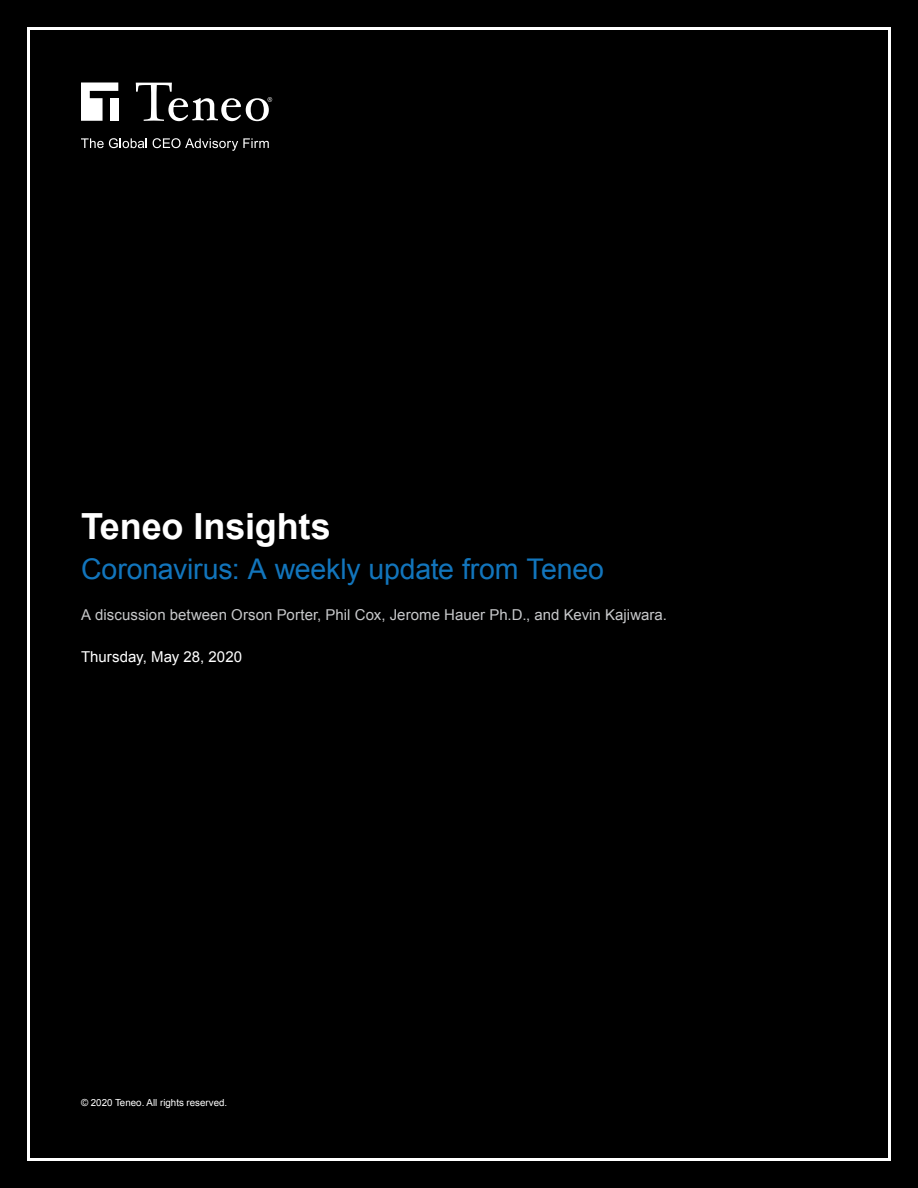
<style>
.page{position:relative;width:918px;height:1188px;background:#000}
.page>*{position:absolute;margin:0;border:0;box-sizing:border-box;transform-origin:0 0}
.t1{font:700 36px "Arial";letter-spacing:-.005em;color:#fff}
.t2{font:28.5px "Arial";letter-spacing:-.01em;color:#1275bc}
.t3{font:15px "Arial";letter-spacing:.005em;color:#c7c8ca}
.t4{font:15px "Arial";letter-spacing:.005em;color:#fff}
.t5{font:9.75px "Arial";color:#fff}
</style>
<div class="page">
<svg style="left:81px;top:82px;width:37px;height:39px"></svg>
<svg style="left:136px;top:83px;width:136px;height:38px"></svg>
<svg style="left:81px;top:138px;width:66px;height:10px"></svg>
<svg style="left:153px;top:138px;width:116px;height:13px"></svg>
<p class="t1" style="left:81px;top:502px;width:251px">Teneo Insights</p>
<p class="t2" style="left:81px;top:551px;width:525px">Coronavirus: A weekly update from Teneo</p>
<p class="t3" style="left:81px;top:605px;width:588px">A discussion between Orson Porter, Phil Cox, Jerome Hauer Ph.D., and Kevin Kajiwara.</p>
<p class="t4" style="left:81px;top:647px;width:163px">Thursday, May 28, 2020</p>
<p class="t5" style="left:81px;top:1096px;width:148px">© 2020 Teneo. All rights reserved.</p>
</div>
